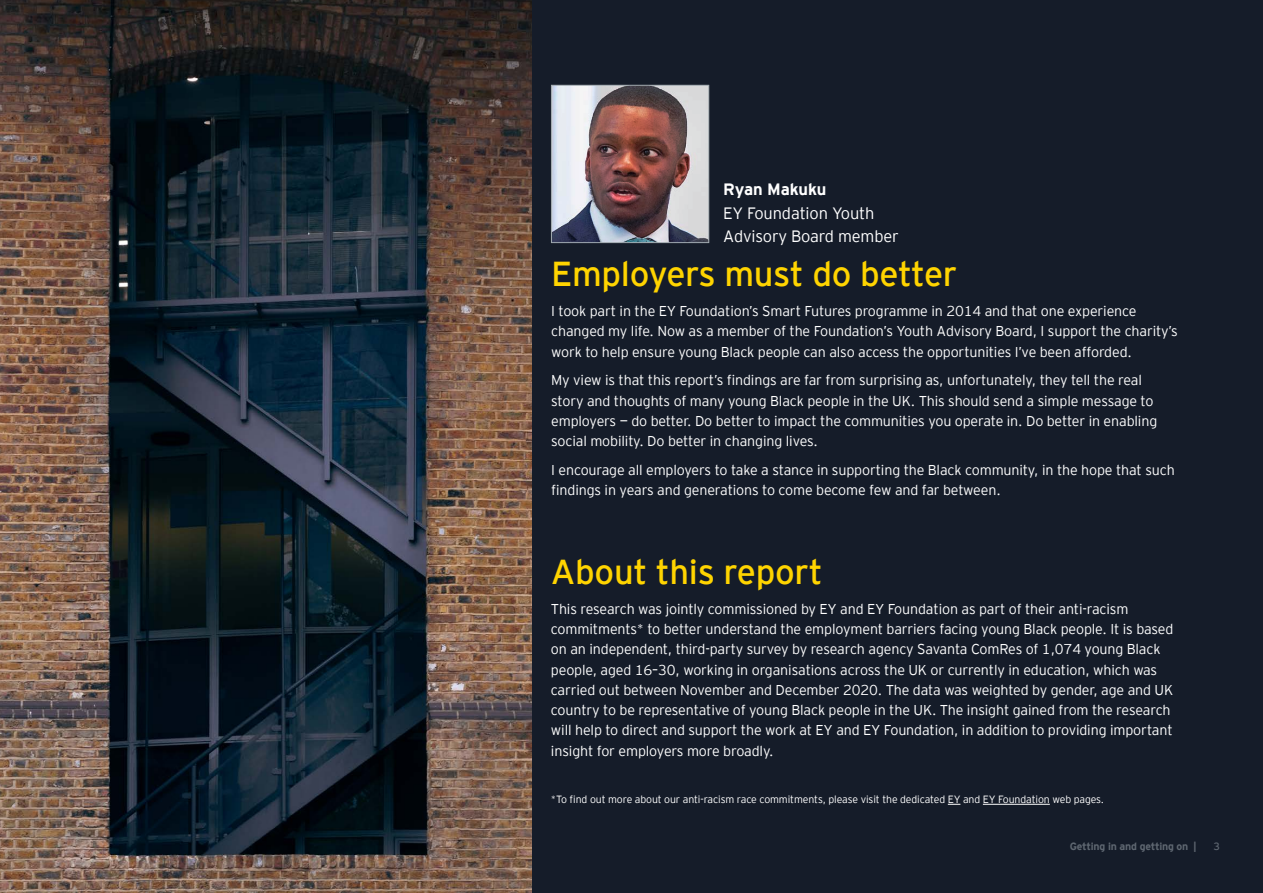
<style>
.page{position:relative;width:1263px;height:893px;background:#151c29}
.page>*{position:absolute;margin:0;border:0;box-sizing:border-box;transform-origin:0 0}
.t1{font:34.65px "EY Interstate";letter-spacing:-.01em;color:#ffd400}
.t2{font:300 16.5px/23.4px "EY Interstate";letter-spacing:-.01em;color:#fff}
.t3{font:700 16.5px "EY Interstate";letter-spacing:-.01em;color:#fff}
.t4{font:300 14.25px/20.2px "EY Interstate";letter-spacing:-.01em;color:#fff}
.t5{font:300 10.5px "EY Interstate";letter-spacing:-.01em;color:#fff}
.t6{font:700 10.5px "EY Interstate";letter-spacing:-.02em;color:#5f6771}
.t7{font:10.5px "EY Interstate";color:#5f6771}
</style>
<div class="page">
<img style="left:0;top:0;width:532px;height:893px">
<svg style="left:948px;top:804px;width:12px;height:1px"></svg>
<hr style="left:983px;top:804px;width:67px;height:1px;background:#fff">
<img style="left:551px;top:85px;width:158px;height:158px">
<p class="t3" style="left:723px;top:178px;width:105px">Ryan Makuku</p>
<p class="t2" style="left:723px;top:200px;width:177px">EY Foundation Youth<br>Advisory Board member</p>
<h1 class="t1" style="left:551px;top:249px;width:408px">Employers must do better</h1>
<p class="t4" style="left:551px;top:300px;width:628px">I took part in the EY Foundation’s Smart Futures programme in 2014 and that one experience changed my life. Now as a member of the Foundation’s Youth Advisory Board, I support the charity’s work to help ensure young Black people can also access the opportunities I’ve been afforded.</p>
<p class="t4" style="left:551px;top:369px;width:608px">My view is that this report’s findings are far from surprising as, unfortunately, they tell the real story and thoughts of many young Black people in the UK. This should send a simple message to employers — do better. Do better to impact the communities you operate in. Do better in enabling social mobility. Do better in changing lives.</p>
<p class="t4" style="left:551px;top:459px;width:625px">I encourage all employers to take a stance in supporting the Black community, in the hope that such findings in years and generations to come become few and far between.</p>
<h1 class="t1" style="left:551px;top:547px;width:273px">About this report</h1>
<p class="t4" style="left:551px;top:598px;width:624px">This research was jointly commissioned by EY and EY Foundation as part of their anti‑racism commitments* to better understand the employment barriers facing young Black people. It is based on an independent, third-party survey by research agency Savanta ComRes of 1,074 young Black people, aged 16–30, working in organisations across the UK or currently in education, which was carried out between November and December 2020. The data was weighted by gender, age and UK country to be representative of young Black people in the UK. The insight gained from the research will help to direct and support the work at EY and EY Foundation, in addition to providing important insight for employers more broadly.</p>
<p class="t5" style="left:551px;top:792px;width:555px">*To find out more about our anti-racism race commitments, please visit the dedicated EY and EY Foundation web pages.</p>
<p class="t6" style="left:1070px;top:839px;width:128px">Getting in and getting on |</p>
<p class="t7" style="left:1213px;top:839px;width:8px">3</p>
</div>
